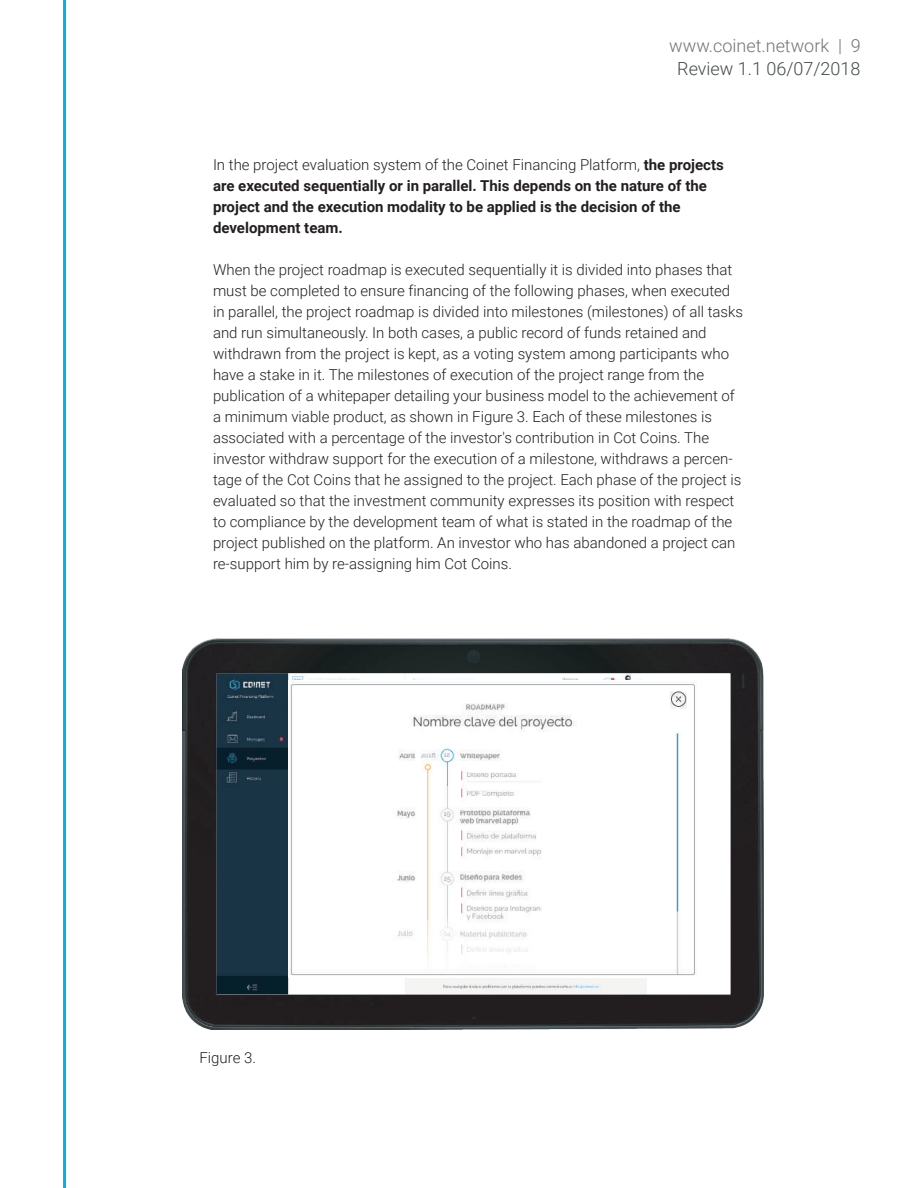
<style>
.page{position:relative;width:918px;height:1188px;background:#fff}
.page>*{position:absolute;margin:0;border:0;box-sizing:border-box;transform-origin:0 0}
.t1{font:300 18px "Roboto";color:#6e7579}
.t2{font:300 18px "Roboto";color:#434a4b}
.t3{font:300 15px/21px "Roboto";color:#231f20}
.t4{font:700 15px/21px "Roboto";color:#231f20}
.s1{font-weight:300}
</style>
<div class="page">
<hr style="left:63px;top:0;width:3px;height:1188px;background:#00b3e6">
<img style="left:183px;top:638px;width:580px;height:391px">
<img style="left:289px;top:681px;width:407px;height:297px">
<p class="t1" style="left:669px;top:33px;width:193px">www.coinet.network | 9</p>
<p class="t2" style="left:677px;top:56px;width:185px">Review 1.1 06/07/2018</p>
<p class="t4" style="left:213px;top:154px;width:512px"><span class="s1">In the project evaluation system of the Coinet Financing Platform,</span> the projects are executed sequentially or in parallel. This depends on the nature of the project and the execution modality to be applied is the decision of the development team.</p>
<p class="t3" style="left:213px;top:259px;width:532px">When the project roadmap is executed sequentially it is divided into phases that must be completed to ensure financing of the following phases, when executed in parallel, the project roadmap is divided into milestones (milestones) of all tasks and run simultaneously. In both cases, a public record of funds retained and withdrawn from the project is kept, as a voting system among participants who have a stake in it. The milestones of execution of the project range from the publication of a whitepaper detailing your business model to the achievement of a minimum viable product, as shown in Figure 3. Each of these milestones is associated with a percentage of the investor's contribution in Cot Coins. The investor withdraw support for the execution of a milestone, withdraws a percen&shy;tage of the Cot Coins that he assigned to the project. Each phase of the project is evaluated so that the investment community expresses its position with respect to compliance by the development team of what is stated in the roadmap of the project published on the platform. An investor who has abandoned a project can re-support him by re-assigning him Cot Coins.</p>
<p class="t3" style="left:199px;top:1047px;width:58px">Figure 3.</p>
</div>
